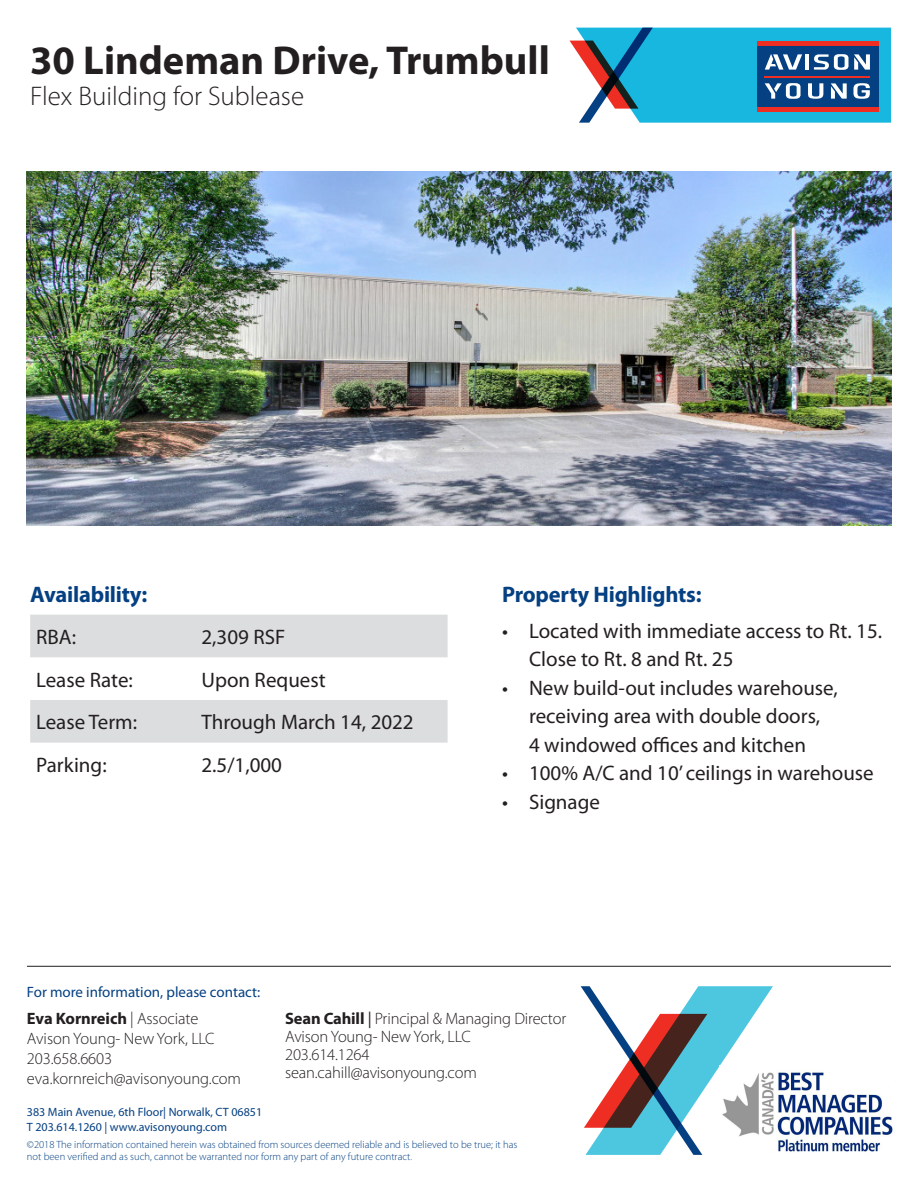
<style>
.page{position:relative;width:918px;height:1188px;background:#fff}
.page>*{position:absolute;margin:0;border:0;box-sizing:border-box;transform-origin:0 0}
.t1{font:700 40.5px "Myriad Pro";color:#231f20}
.t2{font:300 27px "Myriad Pro";color:#231f20}
.t3{font:700 22.5px "Myriad Pro";letter-spacing:-.01em;color:#054082}
.t4{font:21px/28.5px "Myriad Pro";color:#231f20}
.t5{font:300 16.5px/19.8px "Myriad Pro";letter-spacing:-.01em;color:#231f20}
.t6{font:15px "Myriad Pro";color:#054082}
.t7{font:12px/14.4px "Myriad Pro";color:#054082}
.t8{font:300 10.5px/12.6px "Myriad Pro";color:#054082}
.s1{font-weight:700}
.s2{font-size:9px}
.s3{font-weight:400}
</style>
<div class="page">
<svg style="left:570px;top:28px;width:321px;height:95px;background:#4097bc"></svg>
<svg style="left:581px;top:986px;width:192px;height:169px"></svg>
<hr style="left:27px;top:966px;width:864px;height:1px;background:#231f20">
<img style="left:719px;top:1065px;width:174px;height:90px">
<img style="left:27px;top:171px;width:864px;height:355px">
<svg style="left:30px;top:615px;width:418px;height:128px;fill:#dcdddf"></svg>
<h1 class="t1" style="left:30px;top:33px;width:521px">30 Lindeman Drive, Trumbull</h1>
<p class="t2" style="left:30px;top:80px;width:275px">Flex Building for Sublease</p>
<p class="t3" style="left:30px;top:580px;width:119px">Availability:</p>
<p class="t4" style="left:36px;top:622px;width:41px">RBA:</p>
<p class="t4" style="left:201px;top:622px;width:85px">2,309 RSF</p>
<p class="t4" style="left:36px;top:665px;width:98px">Lease Rate:</p>
<p class="t4" style="left:201px;top:665px;width:126px">Upon Request</p>
<p class="t4" style="left:36px;top:708px;width:102px">Lease Term:</p>
<p class="t4" style="left:201px;top:708px;width:214px">Through March 14, 2022</p>
<p class="t4" style="left:36px;top:750px;width:72px">Parking:</p>
<p class="t4" style="left:201px;top:750px;width:82px">2.5/1,000</p>
<p class="t3" style="left:502px;top:580px;width:201px">Property Highlights:</p>
<p class="t4" style="left:529px;top:616px;width:355px;text-indent:-27px">• Located with immediate access to Rt. 15.<br>Close to Rt. 8 and Rt. 25</p>
<p class="t4" style="left:502px;top:673px;width:337px;text-align:center">• New build-out includes warehouse, receiving area with double doors,<br>4 windowed offices and kitchen</p>
<p class="t4" style="left:502px;top:759px;width:373px">• 100% A/C and 10’ ceilings in warehouse</p>
<p class="t4" style="left:502px;top:787px;width:99px">• Signage</p>
<p class="t6" style="left:27px;top:982px;width:235px">For more information, please contact:</p>
<p class="t5" style="left:27px;top:1009px;width:216px"><span class="s1">Eva Kornreich</span> | Associate<br>Avison Young- New York, LLC<br>203.658.6603 eva.kornreich@avisonyoung.com</p>
<p class="t7" style="left:27px;top:1105px;width:237px">383 Main Avenue, 6th Floor| Norwalk, CT 06851<br>T 203.614.1260 | www.avisonyoung.com</p>
<p class="t8" style="left:27px;top:1138px;width:492px">©2018 The information contained herein was obtained from sources deemed reliable and is believed to be true; it has not been verified and as such, cannot be warranted nor form any part of any future contract<span class="s2">.</span></p>
<p class="t5" style="left:285px;top:1010px;width:283px;line-height:18px"><span class="s1">Sean Cahill</span> <span class="s3">|</span> Principal &amp; Managing Director<br>Avison Young- New York, LLC<br>203.614.1264<br>sean.cahill@avisonyoung.com</p>
</div>
